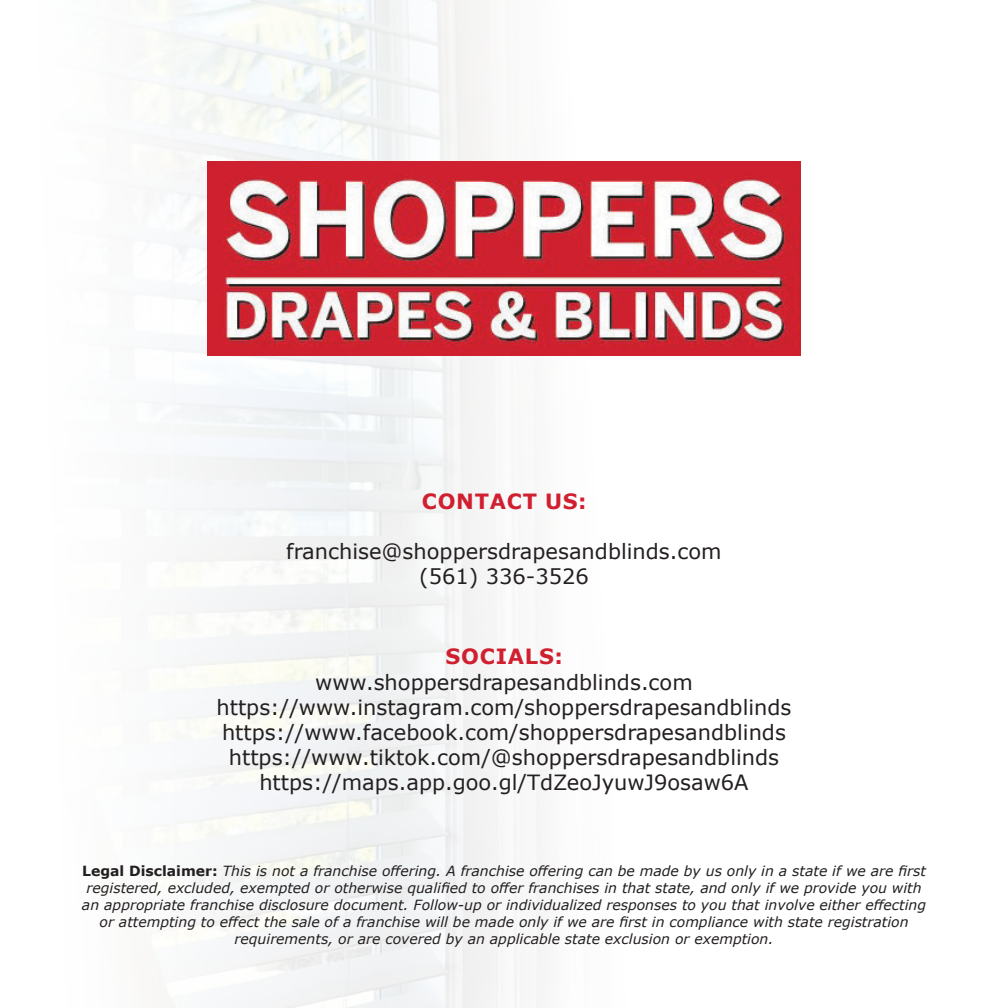
<style>
.page{position:relative;width:1008px;height:1008px;background:#fff}
.page>*{position:absolute;margin:0;border:0;box-sizing:border-box;transform-origin:0 0}
.t1{font:21px "Verdana";color:#231f20}
.t2{font:700 21px "Verdana";letter-spacing:.035em;color:#d02030}
.t3{font:italic 14px/16.8px "Verdana";color:#231f20;text-align:center}
.s1{font-weight:700;font-style:normal}
</style>
<div class="page">
<img style="left:160px;top:0;width:641px;height:1008px">
<img style="left:208px;top:161px;width:592px;height:194px">
<p class="t2" style="left:422px;top:486px;width:166px">CONTACT US:</p>
<p class="t1" style="left:286px;top:537px;width:437px">franchise@shoppersdrapesandblinds.com</p>
<p class="t1" style="left:419px;top:562px;width:171px">(561) 336-3526</p>
<p class="t2" style="left:446px;top:642px;width:119px">SOCIALS:</p>
<p class="t1" style="left:315px;top:667px;width:379px">www.shoppersdrapesandblinds.com</p>
<p class="t1" style="left:216px;top:693px;width:577px">https://www.instagram.com/shoppersdrapesandblinds</p>
<p class="t1" style="left:222px;top:718px;width:565px">https://www.facebook.com/shoppersdrapesandblinds</p>
<p class="t1" style="left:229px;top:743px;width:552px">https://www.tiktok.com/@shoppersdrapesandblinds</p>
<p class="t1" style="left:259px;top:768px;width:491px">https://maps.app.goo.gl/TdZeoJyuwJ9osaw6A</p>
<p class="t3" style="left:82px;top:863px;width:846px"><span class="s1">Legal Disclaimer:</span> This is not a franchise offering. A franchise offering can be made by us only in a state if we are first registered, excluded, exempted or otherwise qualified to offer franchises in that state, and only if we provide you with an appropriate franchise disclosure document. Follow-up or individualized responses to you that involve either effecting or attempting to effect the sale of a franchise will be made only if we are first in compliance with state registration requirements, or are covered by an applicable state exclusion or exemption.</p>
</div>
